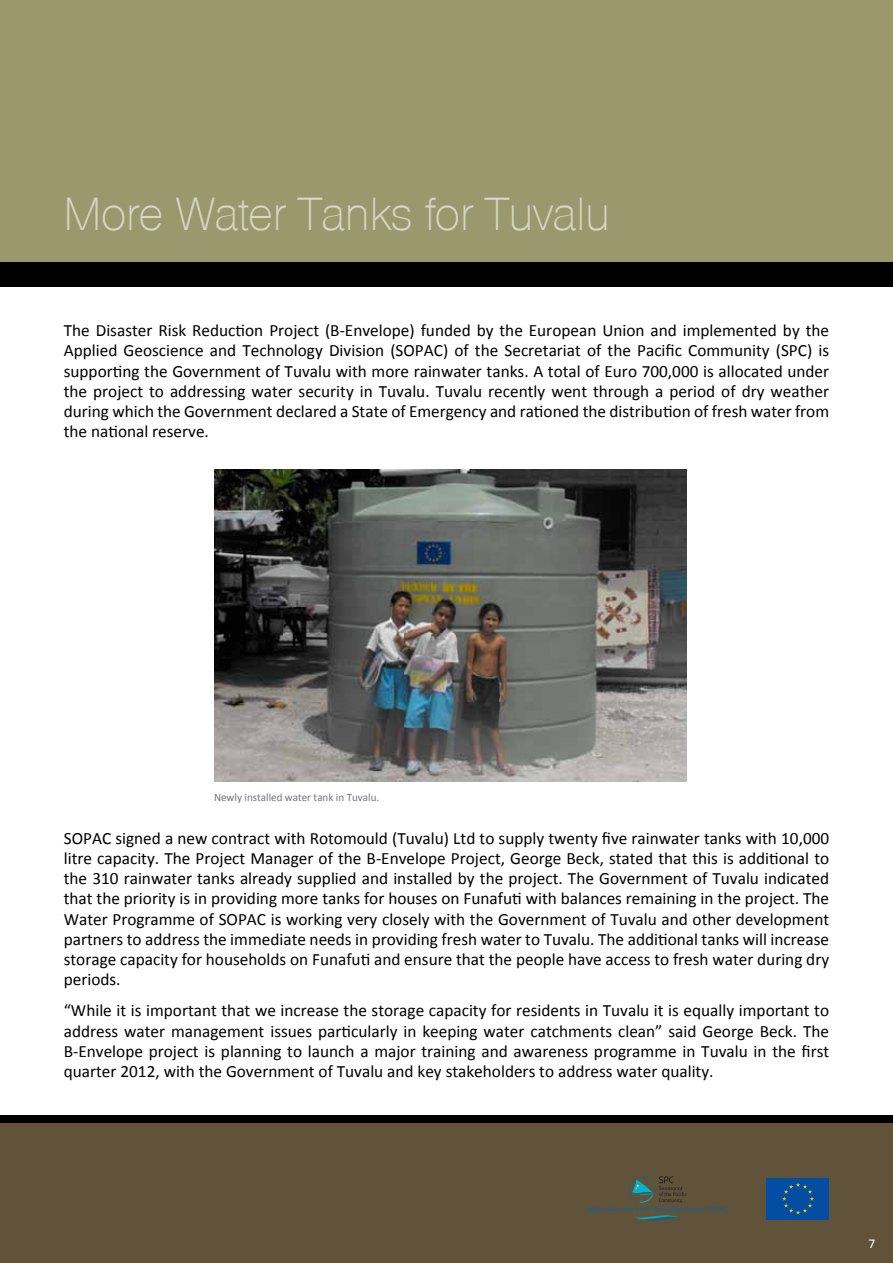
<style>
.page{position:relative;width:893px;height:1263px;background:#fff}
.page>*{position:absolute;margin:0;border:0;box-sizing:border-box;transform-origin:0 0}
.t1{font:200 45px "Olympia";color:#d7d6c5}
.t2{font:17.25px/20.2px "Calibri";color:#000;text-align:justify}
.t3{font:13.5px "Calibri";color:#fff}
.t4{font:11.25px "Calibri";color:#73757b}
</style>
<div class="page">
<div style="left:0;top:0;width:893px;height:264px;background:#9a996e"></div>
<div style="left:0;top:1121px;width:893px;height:142px;background:#61523a"></div>
<div style="left:0;top:262px;width:893px;height:25px;background:#000"></div>
<div style="left:0;top:1115px;width:893px;height:8px;background:#000"></div>
<img style="left:215px;top:469px;width:472px;height:313px">
<svg style="left:585px;top:1176px;width:144px;height:45px"></svg>
<div style="left:767px;top:1178px;width:62px;height:41px;background:#034ea2"></div>
<svg style="left:782px;top:1183px;width:32px;height:31px"></svg>
<h1 class="t1" style="left:64px;top:187px;width:548px">More Water Tanks for Tuvalu</h1>
<p class="t2" style="left:64px;top:319px;width:767px">The Disaster Risk Reduction Project (B-Envelope) funded by the European Union and implemented by the Applied Geoscience and Technology Division (SOPAC) of the Secretariat of the Pacific Community (SPC) is supporting the Government of Tuvalu with more rainwater tanks. A total of Euro 700,000 is allocated under the project to addressing water security in Tuvalu. Tuvalu recently went through a period of dry weather during which the Government declared a State of Emergency and rationed the distribution of fresh water from the national reserve.</p>
<p class="t4" style="left:214px;top:790px;width:167px">Newly installed water tank in Tuvalu.</p>
<p class="t2" style="left:64px;top:827px;width:767px">SOPAC signed a new contract with Rotomould (Tuvalu) Ltd to supply twenty five rainwater tanks with 10,000 litre capacity. The Project Manager of the B-Envelope Project, George Beck, stated that this is additional to the 310 rainwater tanks already supplied and installed by the project. The Government of Tuvalu indicated that the priority is in providing more tanks for houses on Funafuti with balances remaining in the project. The Water Programme of SOPAC is working very closely with the Government of Tuvalu and other development partners to address the immediate needs in providing fresh water to Tuvalu. The additional tanks will increase storage capacity for households on Funafuti and ensure that the people have access to fresh water during dry periods.</p>
<p class="t2" style="left:64px;top:999px;width:767px">“While it is important that we increase the storage capacity for residents in Tuvalu it is equally important to address water management issues particularly in keeping water catchments clean” said George Beck. The B-Envelope project is planning to launch a major training and awareness programme in Tuvalu in the first quarter 2012, with the Government of Tuvalu and key stakeholders to address water quality.</p>
<p class="t3" style="left:869px;top:1235px;width:8px">7</p>
</div>
